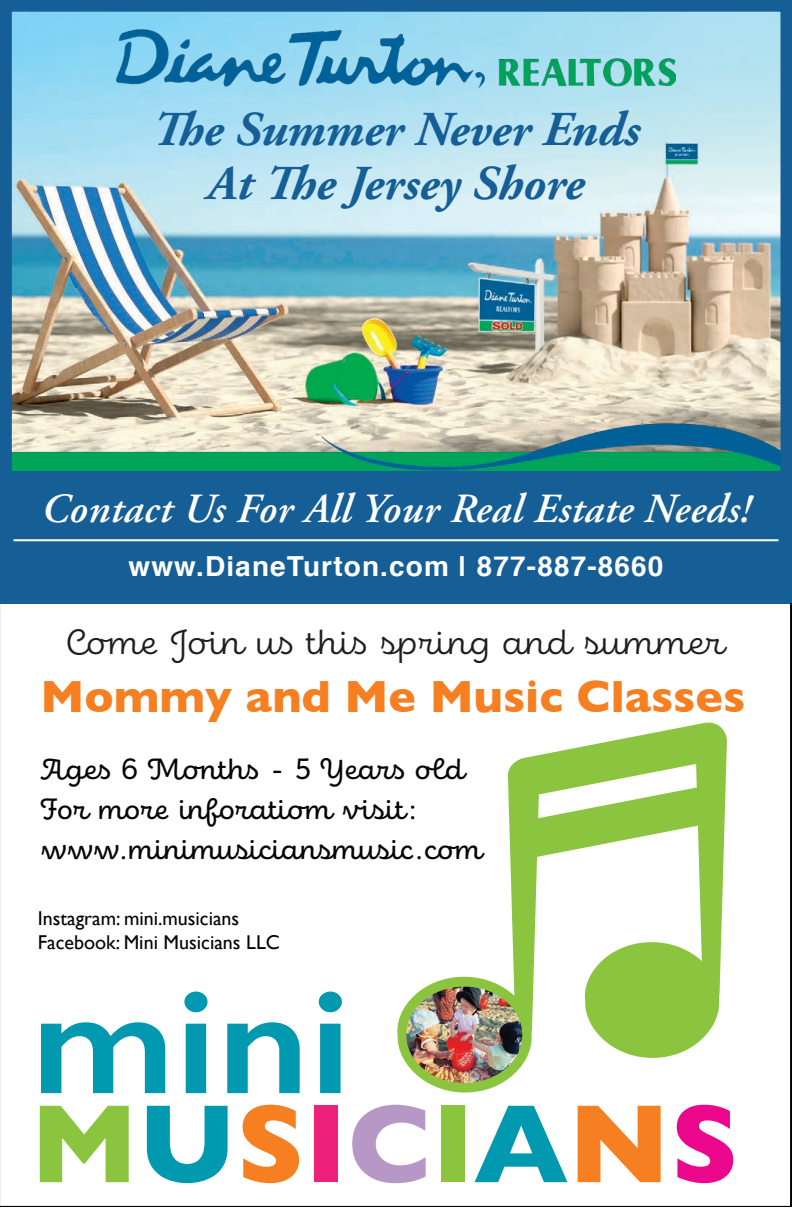
<style>
.page{position:relative;width:792px;height:1224px;background:#fff}
.page>*{position:absolute;margin:0;border:0;box-sizing:border-box;transform-origin:0 0}
.t1{font:600 152.2px "Gill Sans";color:#0099af;scale:1.12 1}
.t2{font:700 113px "Gill Sans";color:#8bc540}
.t3{font:italic 700 48.6px/53.8px "Adobe Garamond Pro";color:#155e96;text-align:center}
.t4{font:700 46px "Gill Sans";color:#f57f21}
.t5{font:italic 600 41.4px "Adobe Garamond Pro";letter-spacing:.01em;color:#fff}
.t6{font:300 35.8px "Eldwin Script";color:#211d1e;scale:1.04 1}
.t7{font:30px/40px "Eldwin Script";color:#050504}
.t8{font:700 27.6px "Helvetica";letter-spacing:.04em;color:#fff}
.t9{font:20px/24px "Gill Sans";color:#050504}
.s1{color:#0099af}
.s2{color:#f57f21}
.s3{color:#ed217b}
.s4{color:#b797c6}
.s5{color:#eb078c}
</style>
<div class="page">
<div style="left:3px;top:429px;width:789px;height:174px;background:#155e96"></div>
<img style="left:13px;top:13px;width:766px;height:410px">
<img style="left:116px;top:29px;width:560px;height:58px">
<img style="left:13px;top:423px;width:766px;height:48px">
<div style="left:0;top:0;width:792px;height:603px;border:12px solid #155e96"></div>
<hr style="left:14px;top:539px;width:764px;height:2px;background:#fff">
<svg style="left:0;top:603px;width:792px;height:604px"></svg>
<svg style="left:397px;top:719px;width:330px;height:374px"></svg>
<img style="left:406px;top:987px;width:116px;height:96px">
<h3 class="t3" style="left:152px;top:104px;width:489px">The Summer Never Ends<br>At The Jersey Shore</h3>
<h3 class="t5" style="left:42px;top:485px;width:710px">Contact Us For All Your Real Estate Needs!</h3>
<p class="t8" style="left:129px;top:544px;width:536px">www.DianeTurton.com | 877-887-8660</p>
<p class="t6" style="left:67px;top:623px;width:634px">Come Join us this spring and summer</p>
<h3 class="t4" style="left:40px;top:659px;width:706px">Mommy and Me Music Classes</h3>
<p class="t7" style="left:41px;top:750px;width:443px">Ages 6 Months - 5 Years old<br>For more inforatiom visit: www.minimusiciansmusic.com</p>
<p class="t9" style="left:38px;top:906px;width:244px">Instagram: mini.musicians<br>Facebook: Mini Musicians LLC</p>
<h1 class="t1" style="left:31px;top:950px;width:288px">mini</h1>
<h2 class="t2" style="left:30px;top:1054px;width:711px">M<span class="s1">U</span><span class="s2">S</span><span class="s3">I</span><span class="s4">C</span>I<span class="s1">A</span><span class="s2">N</span><span class="s5">S</span></h2>
</div>
